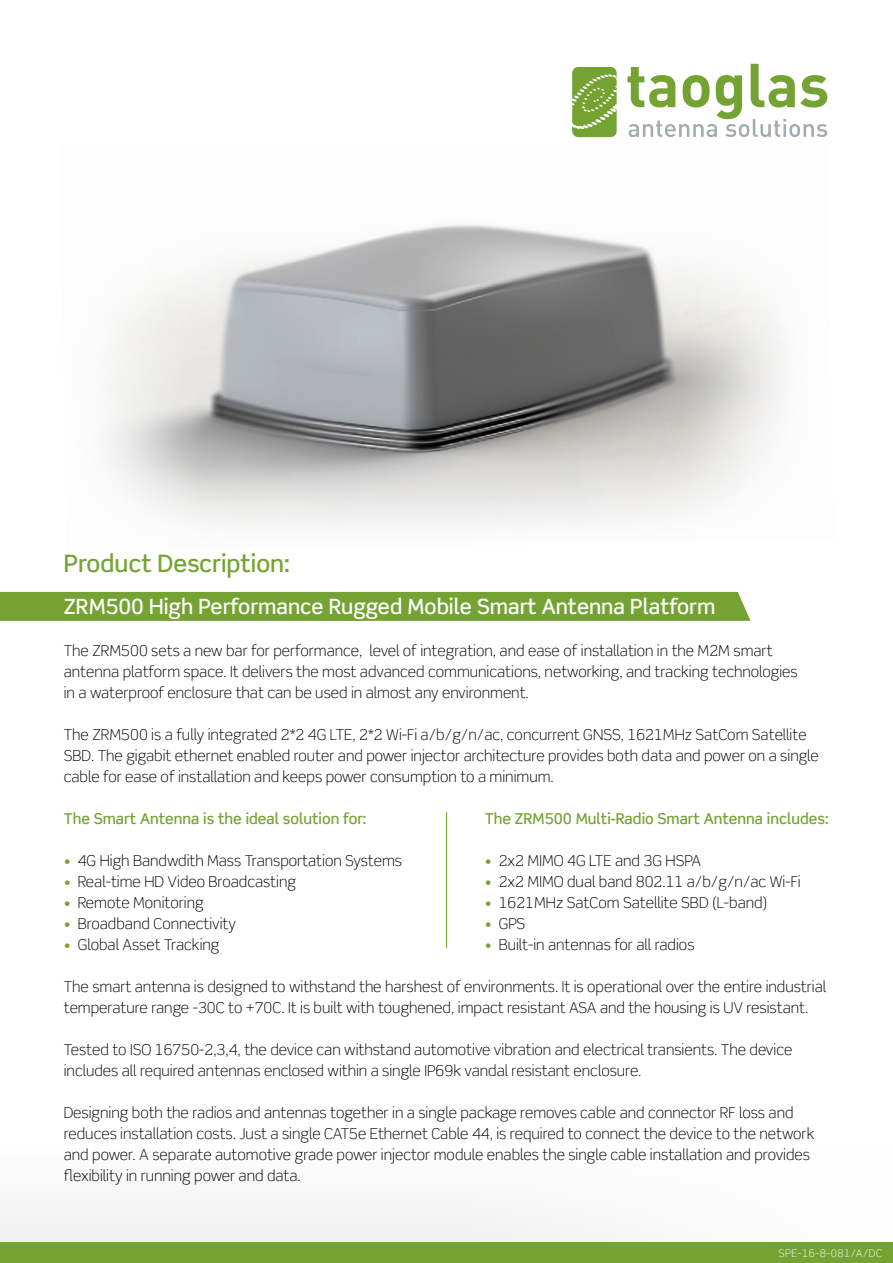
<style>
.page{position:relative;width:893px;height:1263px;background:#fff}
.page>*{position:absolute;margin:0;border:0;box-sizing:border-box;transform-origin:0 0}
.t1{font:500 24px "Scene Std";color:#74a333}
.t2{font:500 21px "Scene Std";color:#fff}
.t3{font:300 15px/21px "Scene Std";color:#000}
.t4{font:500 15px "Scene Std";color:#74a333}
.t5{font:300 10.5px "Scene Std";letter-spacing:.05em;color:#fff}
.s1{color:#74a333}
</style>
<div class="page">
<div style="left:0;top:1149px;width:893px;height:93px;background:#f9f9fa"></div>
<div style="left:0;top:1242px;width:893px;height:21px;background:#74a333"></div>
<svg style="left:627px;top:64px;width:200px;height:73px"></svg>
<svg style="left:572px;top:67px;width:45px;height:70px;background:#85ae4c"></svg>
<img style="left:106px;top:224px;width:680px;height:304px">
<div style="left:0;top:592px;width:750px;height:29px;background:#74a333"></div>
<hr style="left:446px;top:812px;width:1px;height:136px;background:#74a333">
<h1 class="t1" style="left:64px;top:548px;width:228px">Product Description:</h1>
<h2 class="t2" style="left:64px;top:593px;width:653px">ZRM500 High Performance Rugged Mobile Smart Antenna Platform</h2>
<p class="t3" style="left:64px;top:640px;width:735px">The ZRM500 sets a new bar for performance, level of integration, and ease of installation in the M2M smart antenna platform space. It delivers the most advanced communications, networking, and tracking technologies in a waterproof enclosure that can be used in almost any environment.</p>
<p class="t3" style="left:64px;top:724px;width:757px">The ZRM500 is a fully integrated 2*2 4G LTE, 2*2 Wi-Fi a/b/g/n/ac, concurrent GNSS, 1621MHz SatCom Satellite<br>SBD. The gigabit ethernet enabled router and power injector architecture provides both data and power on a single cable for ease of installation and keeps power consumption to a minimum.</p>
<p class="t4" style="left:64px;top:809px;width:304px">The Smart Antenna is the ideal solution for:</p>
<p class="t3" style="left:64px;top:850px;width:340px"><span class="s1">•</span> 4G High Bandwdith Mass Transportation Systems</p>
<p class="t3" style="left:64px;top:871px;width:234px"><span class="s1">•</span> Real-time HD Video Broadcasting</p>
<p class="t3" style="left:64px;top:892px;width:141px"><span class="s1">•</span> Remote Monitoring</p>
<p class="t3" style="left:64px;top:913px;width:174px"><span class="s1">•</span> Broadband Connectivity</p>
<p class="t3" style="left:64px;top:934px;width:157px"><span class="s1">•</span> Global Asset Tracking</p>
<p class="t3" style="left:64px;top:976px;width:764px">The smart antenna is designed to withstand the harshest of environments. It is operational over the entire industrial temperature range -30C to +70C. It is built with toughened, impact resistant ASA and the housing is UV resistant.</p>
<p class="t3" style="left:64px;top:1039px;width:730px">Tested to ISO 16750-2,3,4, the device can withstand automotive vibration and electrical transients. The device includes all required antennas enclosed within a single IP69k vandal resistant enclosure.</p>
<p class="t3" style="left:64px;top:1102px;width:752px">Designing both the radios and antennas together in a single package removes cable and connector RF loss and reduces installation costs. Just a single CAT5e Ethernet Cable 44, is required to connect the device to the network and power. A separate automotive grade power injector module enables the single cable installation and provides flexibility in running power and data.</p>
<p class="t4" style="left:485px;top:809px;width:346px">The ZRM500 Multi-Radio Smart Antenna includes:</p>
<p class="t3" style="left:485px;top:850px;width:218px"><span class="s1">•</span> 2x2 MIMO 4G LTE and 3G HSPA</p>
<p class="t3" style="left:485px;top:871px;width:317px"><span class="s1">•</span> 2x2 MIMO dual band 802.11 a/b/g/n/ac Wi-Fi</p>
<p class="t3" style="left:485px;top:892px;width:284px"><span class="s1">•</span> 1621MHz SatCom Satellite SBD (L-band)</p>
<p class="t3" style="left:485px;top:913px;width:42px"><span class="s1">•</span> GPS</p>
<p class="t3" style="left:485px;top:934px;width:211px"><span class="s1">•</span> Built-in antennas for all radios</p>
<p class="t5" style="left:778px;top:1246px;width:105px">SPE-16-8-081/A/DC</p>
</div>
